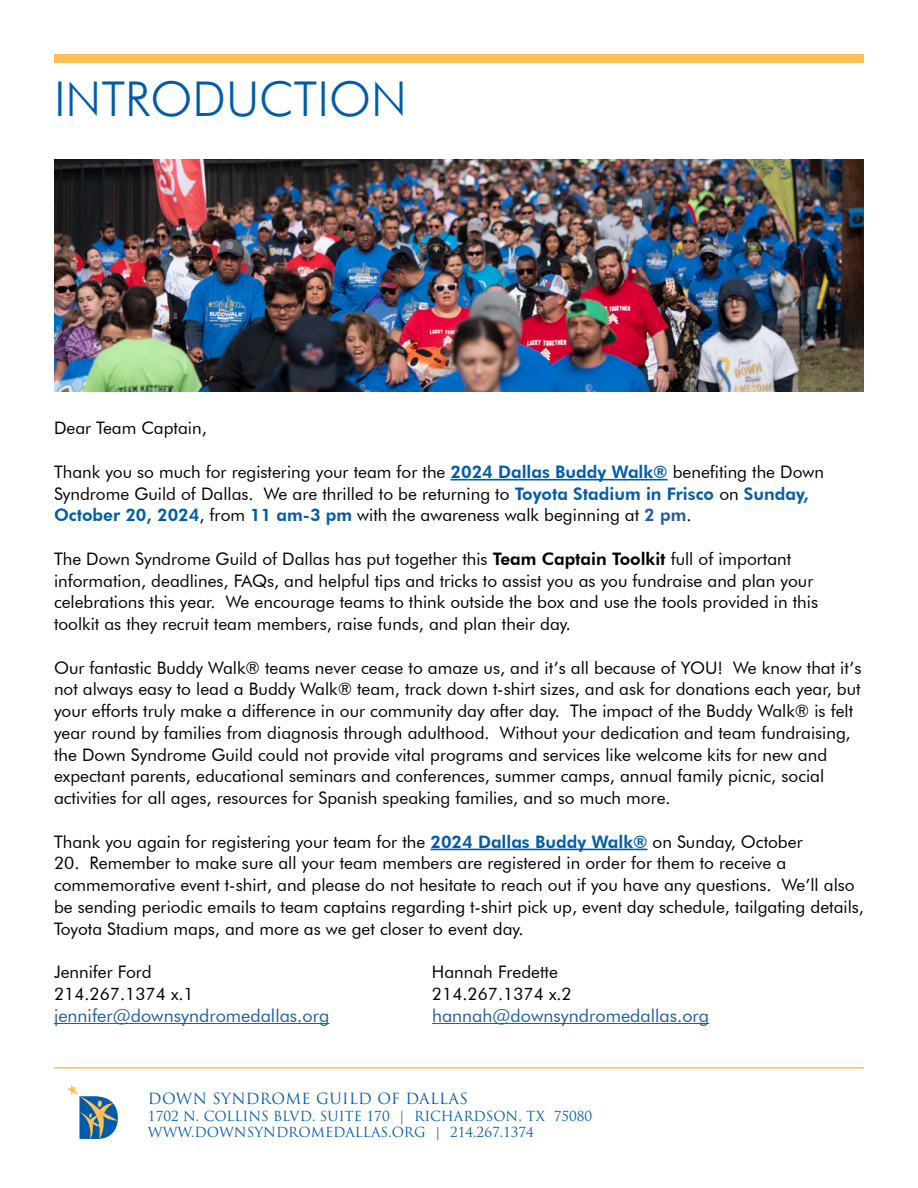
<style>
.page{position:relative;width:918px;height:1188px;background:#fff}
.page>*{position:absolute;margin:0;border:0;box-sizing:border-box;transform-origin:0 0}
.t1{font:300 48px "Futura BT";color:#005cab}
.t2{font:18px "Futura BT";color:#215e9e}
.t3{font:17.25px/21.8px "Futura BT";color:#000}
.t4{font:15px "Trajan Pro";letter-spacing:.02em;color:#005cab}
.t5{font:13.5px/16.5px "Trajan Pro";color:#005cab}
.s1{font-weight:800;color:#005cab}
.s2{font-weight:800;color:#225e9f}
.s3{font-weight:800}
</style>
<div class="page">
<div style="left:54px;top:54px;width:810px;height:9px;background:#fdc057"></div>
<hr style="left:54px;top:1067px;width:810px;height:2px;background:#fdc057">
<svg style="left:67px;top:1085px;width:51px;height:54px"></svg>
<img style="left:54px;top:159px;width:810px;height:233px">
<hr style="left:451px;top:479px;width:217px;height:1px;background:#005cab">
<hr style="left:430px;top:849px;width:218px;height:1px;background:#005cab">
<hr style="left:54px;top:1023px;width:275px;height:1px;background:#215e9e">
<hr style="left:432px;top:1023px;width:277px;height:1px;background:#215e9e">
<h1 class="t1" style="left:54px;top:70px;width:354px">INTRODUCTION</h1>
<p class="t3" style="left:54px;top:417px;width:154px">Dear Team Captain,</p>
<p class="t3" style="left:54px;top:461px;width:772px">Thank you so much for registering your team for the <span class="s1">2024 Dallas Buddy Walk®</span> benefiting the Down<br>Syndrome Guild of Dallas. We are thrilled to be returning to <span class="s1">Toyota Stadium in Frisco</span> on <span class="s1">Sunday,<br>October 20, 2024</span>, from <span class="s1">11 am-3 pm</span> with the awareness walk beginning at <span class="s2">2 pm</span>.</p>
<p class="t3" style="left:54px;top:548px;width:766px">The Down Syndrome Guild of Dallas has put together this <span class="s3">Team Captain Toolkit</span> full of important information, deadlines, FAQs, and helpful tips and tricks to assist you as you fundraise and plan your celebrations this year. We encourage teams to think outside the box and use the tools provided in this toolkit as they recruit team members, raise funds, and plan their day.</p>
<p class="t3" style="left:54px;top:656px;width:809px">Our fantastic Buddy Walk® teams never cease to amaze us, and it’s all because of YOU! We know that it’s not always easy to lead a Buddy Walk® team, track down t-shirt sizes, and ask for donations each year, but your efforts truly make a difference in our community day after day. The impact of the Buddy Walk® is felt year round by families from diagnosis through adulthood. Without your dedication and team fundraising, the Down Syndrome Guild could not provide vital programs and services like welcome kits for new and expectant parents, educational seminars and conferences, summer camps, annual family picnic, social activities for all ages, resources for Spanish speaking families, and so much more.</p>
<p class="t3" style="left:54px;top:830px;width:750px">Thank you again for registering your team for the <span class="s1">2024 Dallas Buddy Walk®</span> on Sunday, October</p>
<p class="t3" style="left:54px;top:852px;width:812px">20. Remember to make sure all your team members are registered in order for them to receive a commemorative event t-shirt, and please do not hesitate to reach out if you have any questions. We’ll also be sending periodic emails to team captains regarding t-shirt pick up, event day schedule, tailgating details, Toyota Stadium maps, and more as we get closer to event day.</p>
<p class="t3" style="left:54px;top:961px;width:99px">Jennifer Ford</p>
<p class="t3" style="left:432px;top:961px;width:127px">Hannah Fredette</p>
<p class="t3" style="left:54px;top:983px;width:141px">214.267.1374 x.1</p>
<p class="t3" style="left:432px;top:983px;width:141px">214.267.1374 x.2</p>
<p class="t2" style="left:54px;top:1004px;width:277px">jennifer@downsyndromedallas.org</p>
<p class="t2" style="left:432px;top:1004px;width:279px">hannah@downsyndromedallas.org</p>
<p class="t4" style="left:148px;top:1090px;width:322px">DOWN SYNDROME GUILD OF DALLAS</p>
<p class="t5" style="left:148px;top:1108px;width:446px">1702 N. COLLINS BLVD. SUITE 170 | RICHARDSON, TX 75080<br>WWW.DOWNSYNDROMEDALLAS.ORG | 214.267.1374</p>
</div>
